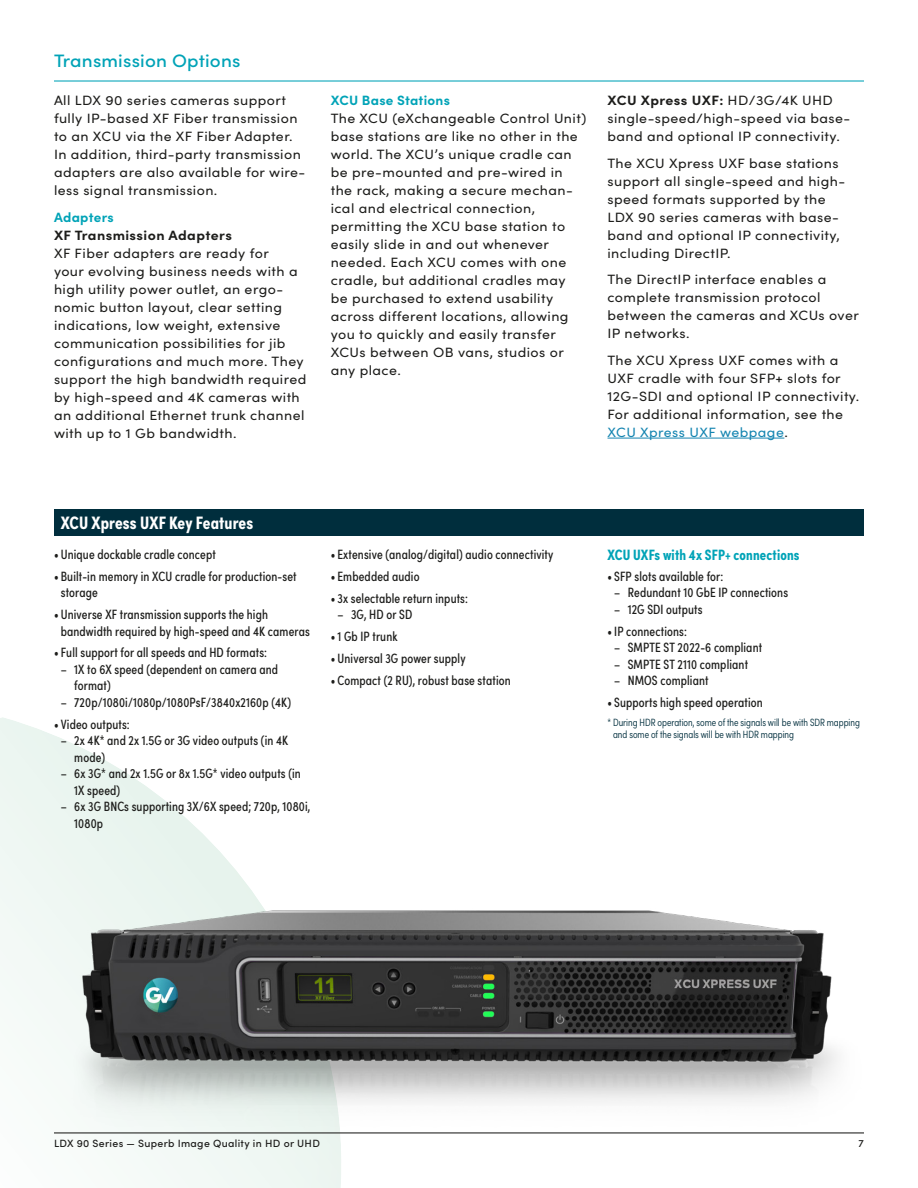
<style>
.page{position:relative;width:918px;height:1188px;background:#fff}
.page>*{position:absolute;margin:0;border:0;box-sizing:border-box;transform-origin:0 0}
.t1{font:700 18px "Sofia Pro Condensed";letter-spacing:.01em;color:#fff}
.t2{font:500 18px "Sofia Pro";letter-spacing:.01em;color:#00a3b7;scale:1.05 1}
.t3{font:700 15px "Sofia Pro Condensed";letter-spacing:.01em;color:#00a3b7}
.t4{font:13.5px/18px "Sofia Pro";letter-spacing:.03em;color:#1d1d1b;scale:1.05 1}
.t5{font:13.5px/16.5px "Sofia Pro Condensed";letter-spacing:.01em;color:#1d1d1b}
.t6{font:700 13.5px "Sofia Pro";letter-spacing:.02em;color:#00a3b7}
.t7{font:700 13.5px "Sofia Pro";letter-spacing:.03em;color:#1d1d1b;scale:1.05 1}
.t8{font:300 10.5px/12px "Sofia Pro Condensed";color:#002e3d}
.t9{font:500 10.5px "Sofia Pro";letter-spacing:.03em;color:#1d1d1b}
.s1{font-weight:700}
.s2{color:#1585b1}
</style>
<div class="page">
<hr style="left:54px;top:80px;width:810px;height:2px;background:#00a3b7">
<hr style="left:608px;top:438px;width:176px;height:1px;background:#1585b1">
<svg style="left:0;top:717px;width:341px;height:471px"></svg>
<img style="left:31px;top:892px;width:833px;height:257px">
<div style="left:54px;top:509px;width:810px;height:27px;background:#002e3d"></div>
<hr style="left:54px;top:1132px;width:810px;height:1px;background:#1d1d1b">
<h1 class="t2" style="left:54px;top:47px;width:179px">Transmission Options</h1>
<p class="t4" style="left:54px;top:91px;width:241px">All LDX 90 series cameras support fully IP-based XF Fiber transmission to an XCU via the XF Fiber Adapter.<br>In addition, third-party transmission adapters are also available for wire&shy;less signal transmission.</p>
<p class="t6" style="left:54px;top:207px;width:61px">Adapters</p>
<p class="t7" style="left:54px;top:225px;width:171px">XF Transmission Adapters</p>
<p class="t4" style="left:54px;top:243px;width:242px">XF Fiber adapters are ready for<br>your evolving business needs with a high utility power outlet, an ergo&shy;nomic button layout, clear setting indications, low weight, extensive communication possibilities for jib configurations and much more. They support the high bandwidth required by high-speed and 4K cameras with an additional Ethernet trunk channel with up to 1 Gb bandwidth.</p>
<p class="t6" style="left:331px;top:90px;width:121px">XCU Base Stations</p>
<p class="t4" style="left:331px;top:109px;width:245px">The XCU (eXchangeable Control Unit) base stations are like no other in the world. The XCU’s unique cradle can be pre-mounted and pre-wired in the rack, making a secure mechan&shy;ical and electrical connection, permitting the XCU base station to easily slide in and out whenever needed. Each XCU comes with one cradle, but additional cradles may<br>be purchased to extend usability across different locations, allowing you to quickly and easily transfer<br>XCUs between OB vans, studios or any place.</p>
<p class="t4" style="left:608px;top:91px;width:233px"><span class="s1">XCU Xpress UXF:</span> HD/3G/4K UHD single-speed/high-speed via base&shy;band and optional IP connectivity.</p>
<p class="t4" style="left:608px;top:153px;width:228px">The XCU Xpress UXF base stations support all single-speed and high&shy;speed formats supported by the<br>LDX 90 series cameras with base&shy;band and optional IP connectivity, including DirectIP.</p>
<p class="t4" style="left:608px;top:270px;width:241px">The DirectIP interface enables a complete transmission protocol between the cameras and XCUs over<br>IP networks.</p>
<p class="t4" style="left:608px;top:350px;width:241px">The XCU Xpress UXF comes with a<br>UXF cradle with four SFP+ slots for<br>12G-SDI and optional IP connectivity.<br>For additional information, see the<br><span class="s2">XCU Xpress UXF webpage</span>.</p>
<h1 class="t1" style="left:61px;top:508px;width:194px">XCU Xpress UXF Key Features</h1>
<p class="t5" style="left:54px;top:545px;width:163px">• Unique dockable cradle concept</p>
<p class="t5" style="left:61px;top:567px;width:237px;text-indent:-7px">• Built-in memory in XCU cradle for production-set storage</p>
<p class="t5" style="left:61px;top:605px;width:251px;text-indent:-7px">• Universe XF transmission supports the high bandwidth required by high-speed and 4K cameras</p>
<p class="t5" style="left:54px;top:644px;width:215px">•Full support for all speeds and HD formats:</p>
<p class="t5" style="left:74px;top:660px;width:205px;text-indent:-14px">– 1X to 6X speed (dependent on camera and format)</p>
<p class="t5" style="left:61px;top:693px;width:232px">– 720p/1080i/1080p/1080PsF/3840x2160p (4K)</p>
<p class="t5" style="left:54px;top:715px;width:77px">• Video outputs:</p>
<p class="t5" style="left:74px;top:732px;width:215px;text-indent:-14px">– 2x 4K* and 2x 1.5G or 3G video outputs (in 4K mode)</p>
<p class="t5" style="left:74px;top:765px;width:228px;text-indent:-14px">– 6x 3G* and 2x 1.5G or 8x 1.5G* video outputs (in<br>1X speed)</p>
<p class="t5" style="left:74px;top:798px;width:238px;text-indent:-14px">– 6x 3G BNCs supporting 3X/6X speed; 720p, 1080i,<br>1080p</p>
<p class="t5" style="left:331px;top:545px;width:224px">• Extensive (analog/digital) audio connectivity</p>
<p class="t5" style="left:331px;top:567px;width:90px">• Embedded audio</p>
<p class="t5" style="left:331px;top:589px;width:139px">• 3x selectable return inputs:</p>
<p class="t5" style="left:338px;top:605px;width:76px">– 3G, HD or SD</p>
<p class="t5" style="left:331px;top:627px;width:68px">•1 Gb IP trunk</p>
<p class="t5" style="left:331px;top:649px;width:136px">• Universal 3G power supply</p>
<p class="t5" style="left:331px;top:671px;width:181px">• Compact (2 RU), robust base station</p>
<p class="t3" style="left:607px;top:543px;width:194px">XCU UXFs with 4x SFP+ connections</p>
<p class="t5" style="left:607px;top:567px;width:117px">• SFP slots available for:</p>
<p class="t5" style="left:614px;top:583px;width:175px">– Redundant 10 GbE IP connections</p>
<p class="t5" style="left:614px;top:600px;width:90px">– 12G SDI outputs</p>
<p class="t5" style="left:607px;top:622px;width:81px">•IP connections:</p>
<p class="t5" style="left:614px;top:638px;width:149px">– SMPTE ST 2022-6 compliant</p>
<p class="t5" style="left:614px;top:655px;width:135px">– SMPTE ST 2110 compliant</p>
<p class="t5" style="left:614px;top:671px;width:96px">– NMOS compliant</p>
<p class="t5" style="left:607px;top:693px;width:157px">• Supports high speed operation</p>
<p class="t8" style="left:613px;top:715px;width:248px;text-indent:-6px">* During HDR operation, some of the signals will be with SDR mapping and some of the signals will be with HDR mapping</p>
<p class="t9" style="left:54px;top:1136px;width:267px">LDX 90 Series — Superb Image Quality in HD or UHD</p>
<p class="t9" style="left:859px;top:1136px;width:7px">7</p>
</div>
